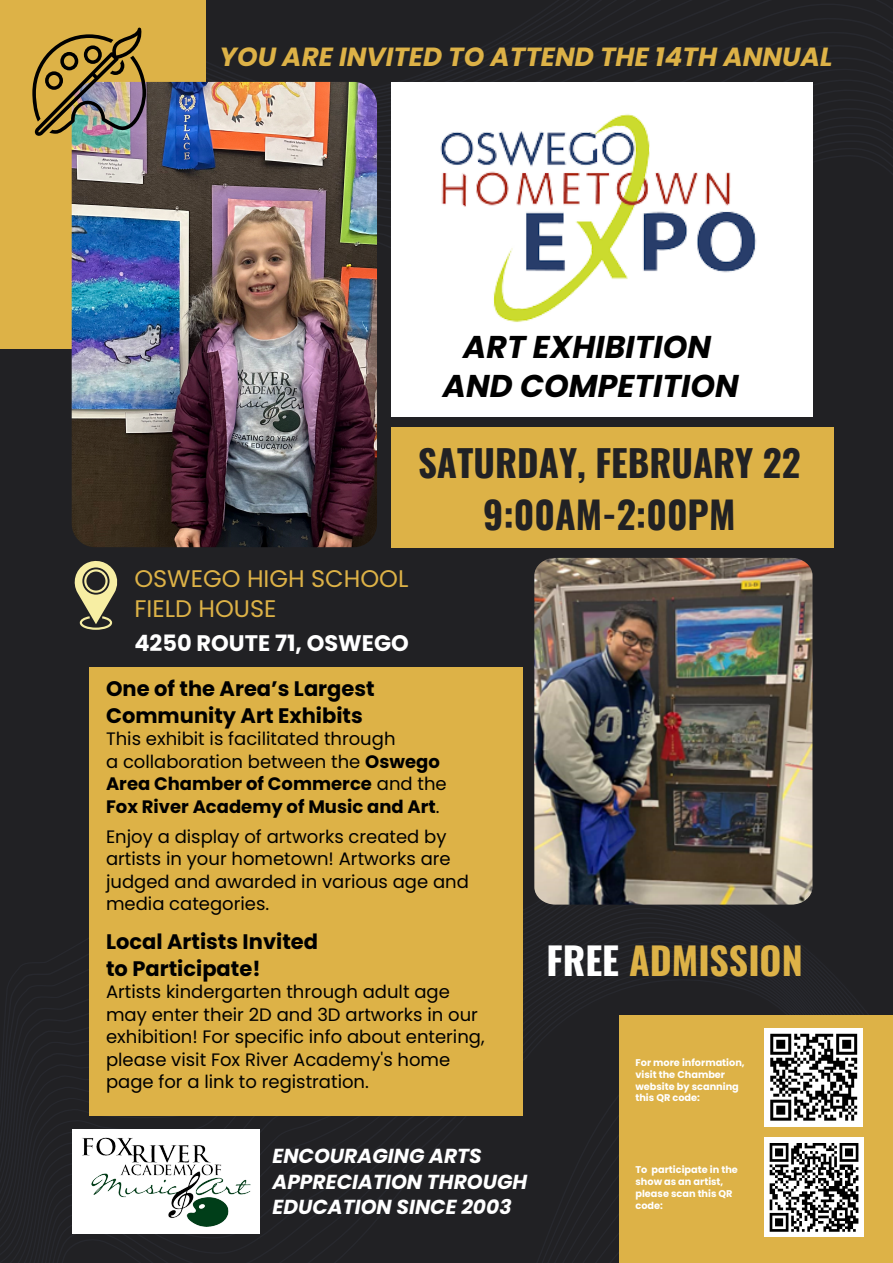
<style>
.page{position:relative;width:893px;height:1263px;background:#212124}
.page>*{position:absolute;margin:0;border:0;box-sizing:border-box;transform-origin:0 0}
.t1{font:700 37.58px "Oswald";color:#ddb247}
.t2{font:700 37.5px "Oswald";color:#212124}
.t3{font:700 36.75px "Oswald";color:#212124}
.t4{font:italic 700 31.5px/39.4px "Poppins";color:#000;text-align:center}
.t5{font:italic 700 26.25px "Poppins";color:#ddb247}
.t6{font:24px/29.8px "Poppins";color:#ddb247}
.t7{font:700 22.5px "Poppins";color:#fff}
.t8{font:700 21px/26.4px "Poppins";color:#000}
.t9{font:italic 700 20.25px/25.3px "Poppins";color:#fff}
.t10{font:18px/22.5px "Poppins";color:#000}
.t11{font:700 18px "Poppins";color:#000}
.t12{font:700 9.75px/11.9px "Poppins";color:#fff}
.s1{font-weight:700}
.s2{font-weight:400}
.s3{color:#fff}
</style>
<div class="page">
<div style="left:0;top:0;width:206px;height:349px;background:#ddb247"></div>
<img style="left:534px;top:558px;width:278px;height:346px">
<img style="left:72px;top:82px;width:305px;height:465px;border-radius:23px">
<div style="left:391px;top:427px;width:442px;height:120px;background:#ddb247"></div>
<div style="left:619px;top:1015px;width:274px;height:248px;background:#ddb247"></div>
<div style="left:72px;top:1129px;width:188px;height:105px;background:#fff"></div>
<img style="left:82px;top:1137px;width:168px;height:89px">
<div style="left:391px;top:82px;width:422px;height:334px;background:#fff"></div>
<img style="left:440px;top:114px;width:317px;height:208px">
<svg style="left:74px;top:561px;width:44px;height:69px"></svg>
<div style="left:89px;top:667px;width:434px;height:449px;background:#ddb247"></div>
<div style="left:764px;top:1137px;width:100px;height:100px;background:#fff"></div>
<svg style="left:769px;top:1143px;width:90px;height:89px"></svg>
<div style="left:764px;top:1028px;width:99px;height:98px;background:#fff"></div>
<svg style="left:770px;top:1033px;width:88px;height:88px"></svg>
<img style="left:32px;top:28px;width:114px;height:108px">
<p class="t5" style="left:219px;top:39px;width:614px">YOU ARE INVITED TO ATTEND THE 14TH ANNUAL</p>
<h3 class="t4" style="left:443px;top:327px;width:297px">ART EXHIBITION<br>AND COMPETITION</h3>
<p class="t3" style="left:418px;top:434px;width:384px">SATURDAY, FEBRUARY 22</p>
<p class="t2" style="left:483px;top:485px;width:254px">9:00AM-2:00PM</p>
<p class="t6" style="left:134px;top:564px;width:276px">OSWEGO HIGH SCHOOL<br>FIELD HOUSE</p>
<p class="t7" style="left:134px;top:627px;width:276px">4250 ROUTE 71, OSWEGO</p>
<h1 class="t8" style="left:106px;top:676px;width:270px">One of the Area’s Largest<br>Community Art Exhibits</h1>
<h5 class="t10" style="left:106px;top:728px;width:291px">This exhibit is facilitated through</h5>
<p class="t10" style="left:106px;top:750px;width:335px">a collaboration between the <span class="s1">Oswego</span></p>
<h6 class="t11" style="left:106px;top:771px;width:342px">Area Chamber of Commerce <span class="s2">and the</span></h6>
<p class="t11" style="left:106px;top:794px;width:335px">Fox River Academy of Music and Art<span class="s2">.</span></p>
<h4 class="t10" style="left:106px;top:825px;width:364px">Enjoy a display of artworks created by artists in your hometown! Artworks are judged and awarded in various age and media categories.</h4>
<h2 class="t8" style="left:106px;top:929px;width:213px">Local Artists Invited to Participate!</h2>
<p class="t10" style="left:106px;top:981px;width:380px">Artists kindergarten through adult age may enter their 2D and 3D artworks in our exhibition! For specific info about entering, please visit Fox River Academy's home page for a link to registration.</p>
<h5 class="t9" style="left:272px;top:1143px;width:256px">ENCOURAGING ARTS<br>APPRECIATION THROUGH<br>EDUCATION SINCE 2003</h5>
<p class="t1" style="left:546px;top:931px;width:258px"><span class="s3">FREE</span> ADMISSION</p>
<p class="t12" style="left:635px;top:1056px;width:111px">For more information, visit the Chamber</p>
<h6 class="t12" style="left:635px;top:1080px;width:105px">website by scanning this QR code:</h6>
<p class="t12" style="left:635px;top:1164px;width:104px">To participate in the show as an artist,</p>
<p class="t12" style="left:635px;top:1187px;width:99px">please scan this QR code:</p>
</div>
